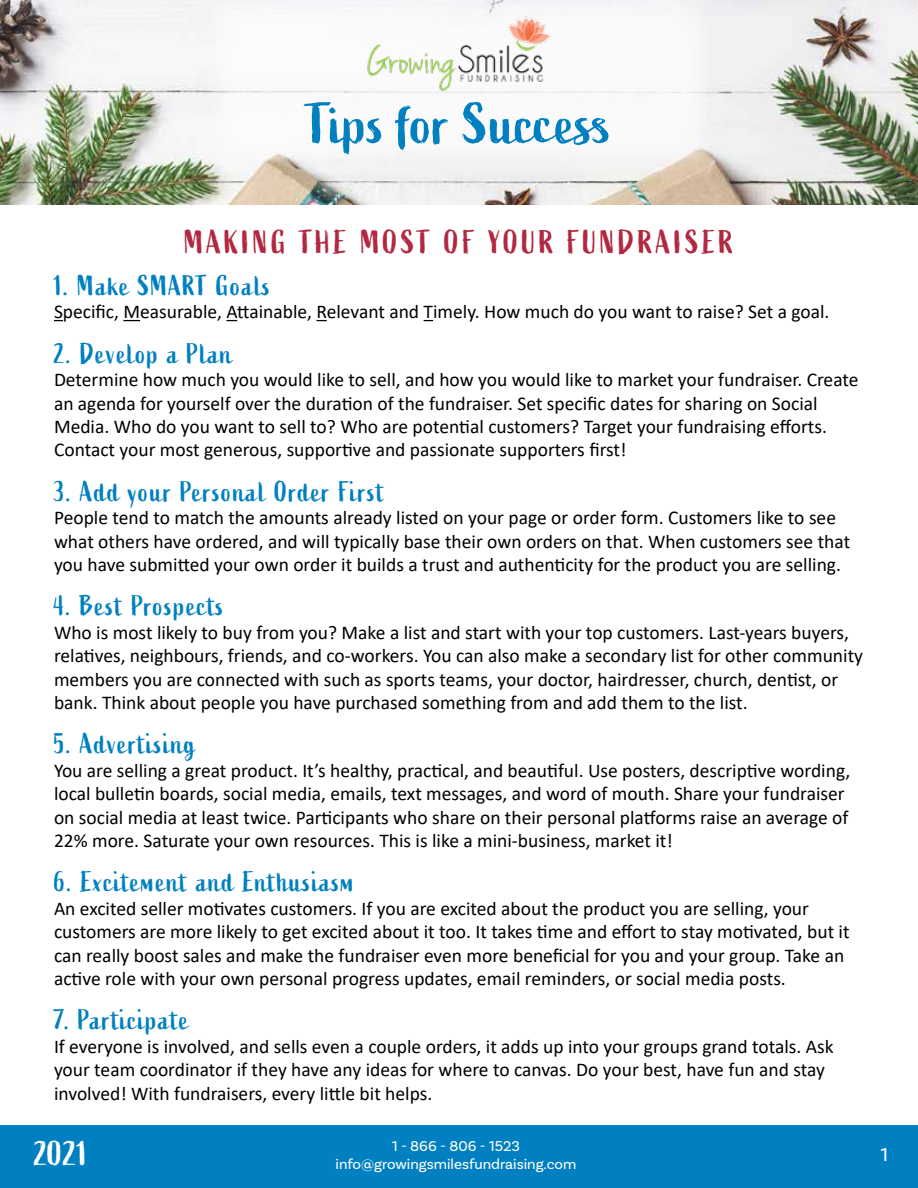
<style>
.page{position:relative;width:918px;height:1188px;background:#fff}
.page>*{position:absolute;margin:0;border:0;box-sizing:border-box;transform-origin:0 0}
.t1{font:57px "Active";color:#0080c0;scale:1.08 1}
.t2{font:34.5px "Active";color:#fff;scale:1.08 1}
.t3{font:33px "Active";letter-spacing:.1em;color:#b22840}
.t4{font:28.5px "Active";letter-spacing:.05em;color:#0080c0}
.t5{font:19.5px/23.4px "Calibri";color:#000}
.t6{font:19.5px "Basic Sans";color:#fff}
.t7{font:15px/18px "Basic Sans";color:#fff;text-align:center}
</style>
<div class="page">
<div style="left:0;top:1125px;width:918px;height:63px;background:#0080c0"></div>
<img style="left:0;top:0;width:918px;height:205px">
<div style="left:211px;top:0;width:496px;height:162px;background:#fff"></div>
<img style="left:362px;top:10px;width:194px;height:83px">
<svg style="left:123px;top:320px;width:17px;height:1px"></svg>
<h1 class="t1" style="left:306px;top:91px;width:287px">Tips for Success</h1>
<h3 class="t3" style="left:184px;top:224px;width:551px">MAKING THE MOST OF YOUR FUNDRAISER</h3>
<h3 class="t4" style="left:54px;top:269px;width:218px">1. Make SMART Goals</h3>
<p class="t5" style="left:54px;top:300px;width:777px">Specific, Measurable, Attainable, Relevant and Timely. How much do you want to raise? Set a goal.</p>
<h3 class="t4" style="left:54px;top:337px;width:180px">2. Develop a Plan</h3>
<p class="t5" style="left:54px;top:368px;width:806px">Determine how much you would like to sell, and how you would like to market your fundraiser. Create an agenda for yourself over the duration of the fundraiser. Set specific dates for sharing on Social Media. Who do you want to sell to? Who are potential customers? Target your fundraising efforts.<br>Contact your most generous, supportive and passionate supporters first!</p>
<h3 class="t4" style="left:54px;top:475px;width:332px">3. Add your Personal Order First</h3>
<p class="t5" style="left:54px;top:506px;width:798px">People tend to match the amounts already listed on your page or order form. Customers like to see what others have ordered, and will typically base their own orders on that. When customers see that you have submitted your own order it builds a trust and authenticity for the product you are selling.</p>
<h3 class="t4" style="left:54px;top:590px;width:171px">4. Best Prospects</h3>
<p class="t5" style="left:54px;top:620px;width:811px">Who is most likely to buy from you? Make a list and start with your top customers. Last-years buyers, relatives, neighbours, friends, and co-workers. You can also make a secondary list for other community members you are connected with such as sports teams, your doctor, hairdresser, church, dentist, or bank. Think about people you have purchased something from and add them to the list.</p>
<h3 class="t4" style="left:54px;top:728px;width:143px">5. Advertising</h3>
<p class="t5" style="left:54px;top:758px;width:798px">You are selling a great product. It’s healthy, practical, and beautiful. Use posters, descriptive wording, local bulletin boards, social media, emails, text messages, and word of mouth. Share your fundraiser on social media at least twice. Participants who share on their personal platforms raise an average of 22% more. Saturate your own resources. This is like a mini-business, market it!</p>
<h3 class="t4" style="left:54px;top:866px;width:302px">6. Excitement and Enthusiasm</h3>
<p class="t5" style="left:54px;top:896px;width:797px">An excited seller motivates customers. If you are excited about the product you are selling, your customers are more likely to get excited about it too. It takes time and effort to stay motivated, but it can really boost sales and make the fundraiser even more beneficial for you and your group. Take an active role with your own personal progress updates, email reminders, or social media posts.</p>
<h3 class="t4" style="left:54px;top:1004px;width:136px">7. Participate</h3>
<p class="t5" style="left:54px;top:1034px;width:781px">If everyone is involved, and sells even a couple orders, it adds up into your groups grand totals. Ask your team coordinator if they have any ideas for where to canvas. Do your best, have fun and stay involved! With fundraisers, every little bit helps.</p>
<h2 class="t2" style="left:34px;top:1134px;width:51px">2021</h2>
<p class="t6" style="left:881px;top:1143px;width:9px">1</p>
<p class="t7" style="left:336px;top:1137px;width:242px">1 - 866 - 806 - 1523 info@growingsmilesfundraising.com</p>
</div>
